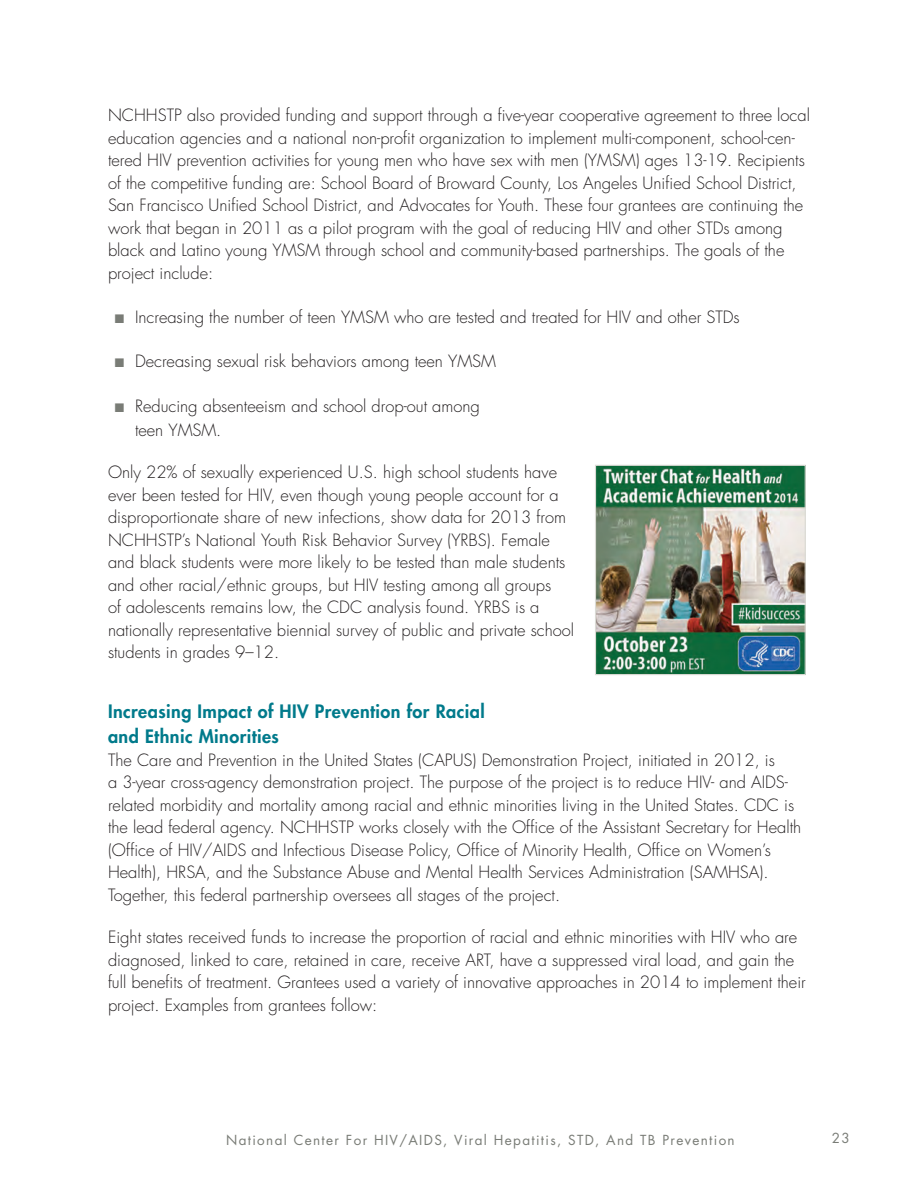
<style>
.page{position:relative;width:918px;height:1188px;background:#fff}
.page>*{position:absolute;margin:0;border:0;box-sizing:border-box;transform-origin:0 0}
.t1{font:800 18px/25.5px "Futura Std";letter-spacing:.025em;color:#007a8b}
.t2{font:300 16.5px/22.5px "Futura Std";color:#231f20}
.t3{font:13.5px "Futura Std";letter-spacing:.1em;color:#797c76}
.s1{color:#797c76}
</style>
<div class="page">
<img style="left:597px;top:467px;width:207px;height:206px">
<div style="left:595px;top:465px;width:211px;height:210px;border:1px solid #dadad4"></div>
<p class="t2" style="left:108px;top:105px;width:703px">NCHHSTP also provided funding and support through a five-year cooperative agreement to three local education agencies and a national non-profit organization to implement multi-component, school-cen&shy;tered HIV prevention activities for young men who have sex with men (YMSM) ages 13-19. Recipients of the competitive funding are: School Board of Broward County, Los Angeles Unified School District, San Francisco Unified School District, and Advocates for Youth. These four grantees are continuing the work that began in 2011 as a pilot program with the goal of reducing HIV and other STDs among black and Latino young YMSM through school and community-based partnerships. The goals of the project include:</p>
<p class="t2" style="left:115px;top:306px;width:627px"><span class="s1">■</span> Increasing the number of teen YMSM who are tested and treated for HIV and other STDs</p>
<p class="t2" style="left:115px;top:351px;width:383px"><span class="s1">■</span> Decreasing sexual risk behaviors among teen YMSM</p>
<p class="t2" style="left:135px;top:394px;width:346px;line-height:24px;text-indent:-20px"><span class="s1">■</span> Reducing absenteeism and school drop-out among teen YMSM.</p>
<p class="t2" style="left:108px;top:462px;width:468px">Only 22% of sexually experienced U.S. high school students have ever been tested for HIV, even though young people account for a disproportionate share of new infections, show data for 2013 from NCHHSTP’s National Youth Risk Behavior Survey (YRBS). Female and black students were more likely to be tested than male students and other racial/ethnic groups, but HIV testing among all groups<br>of adolescents remains low, the CDC analysis found. YRBS is a nationally representative biennial survey of public and private school students in grades 9–12.</p>
<h3 class="t1" style="left:108px;top:698px;width:378px">Increasing Impact of HIV Prevention for Racial and Ethnic Minorities</h3>
<p class="t2" style="left:108px;top:749px;width:695px">The Care and Prevention in the United States (CAPUS) Demonstration Project, initiated in 2012, is<br>a 3-year cross-agency demonstration project. The purpose of the project is to reduce HIV- and AIDS&shy;related morbidity and mortality among racial and ethnic minorities living in the United States. CDC is the lead federal agency. NCHHSTP works closely with the Office of the Assistant Secretary for Health (Office of HIV/AIDS and Infectious Disease Policy, Office of Minority Health, Office on Women’s Health), HRSA, and the Substance Abuse and Mental Health Services Administration (SAMHSA).<br>Together, this federal partnership oversees all stages of the project.</p>
<p class="t2" style="left:108px;top:927px;width:699px">Eight states received funds to increase the proportion of racial and ethnic minorities with HIV who are diagnosed, linked to care, retained in care, receive ART, have a suppressed viral load, and gain the full benefits of treatment. Grantees used a variety of innovative approaches in 2014 to implement their project. Examples from grantees follow:</p>
<p class="t3" style="left:226px;top:1132px;width:510px">National Center For HIV/AIDS, Viral Hepatitis, STD, And TB Prevention</p>
<p class="t3" style="left:832px;top:1129px;width:19px">23</p>
</div>
